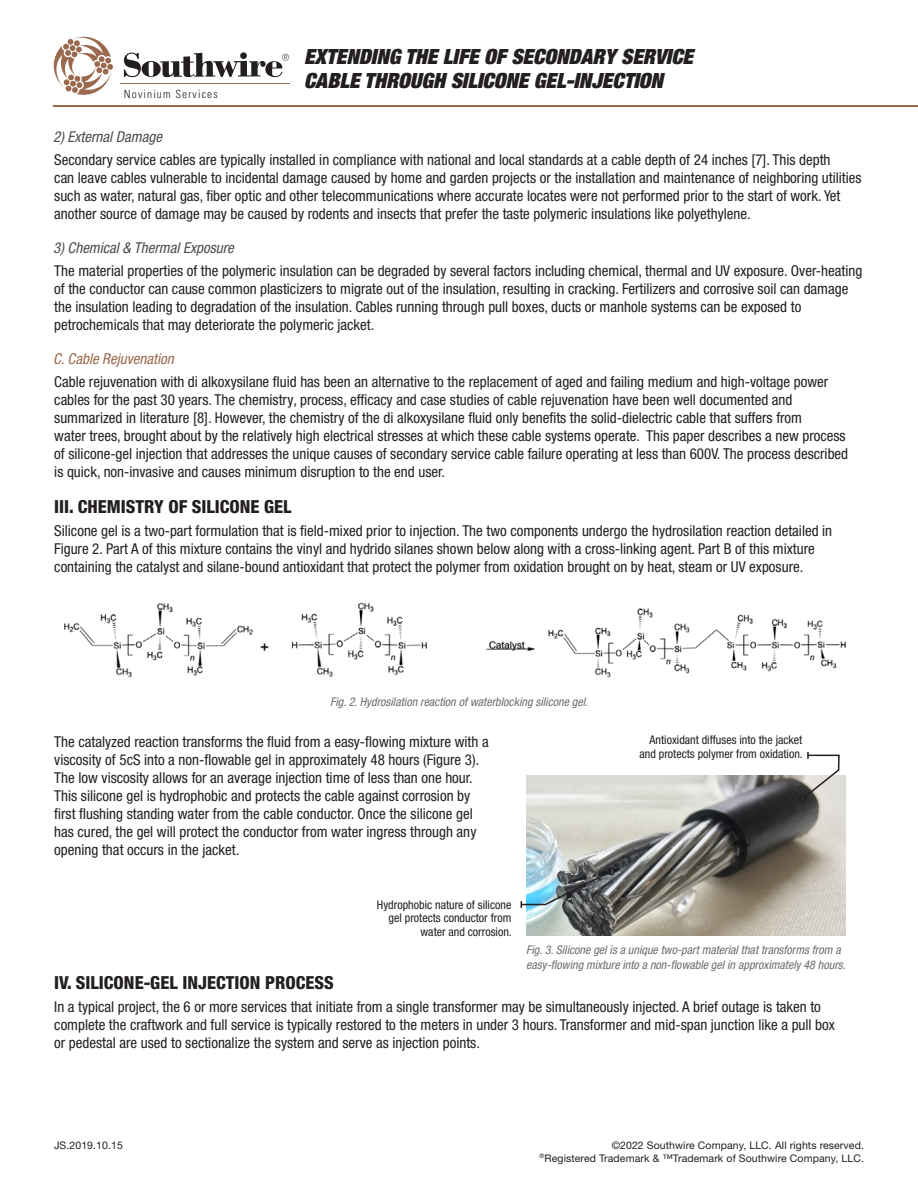
<style>
.page{position:relative;width:918px;height:1188px;background:#fff}
.page>*{position:absolute;margin:0;border:0;box-sizing:border-box;transform-origin:0 0}
.t1{font:italic 900 condensed 21px/24px "Helvetica Neue LT Pro";color:#231f20}
.t2{font:800 condensed 18px "Helvetica Neue LT Pro";color:#231f20}
.t3{font:condensed 15px/18px "Helvetica Neue LT Pro";color:#231f20}
.t4{font:italic condensed 15px "Helvetica Neue LT Pro";color:#4b4c4d}
.t5{font:italic condensed 15px "Helvetica Neue LT Pro";color:#9b694d}
.t6{font:italic condensed 12px/15px "Helvetica Neue LT Pro";color:#6c6d70}
.t7{font:condensed 12px "Helvetica Neue LT Pro";color:#231f20}
.t8{font:300 condensed 11.25px "Univers";letter-spacing:.1em;color:#231f20}
.t9{font:10.5px/12.6px "Helvetica Neue LT Pro";letter-spacing:.01em;color:#231f20;text-align:right}
</style>
<div class="page">
<hr style="left:54px;top:105px;width:864px;height:2px;background:#9b694d">
<svg style="left:124px;top:53px;width:165px;height:24px"></svg>
<svg style="left:54px;top:36px;width:59px;height:59px"></svg>
<hr style="left:121px;top:84px;width:169px;height:1px;background:#9b725f">
<img style="left:526px;top:776px;width:319px;height:160px">
<img style="left:64px;top:602px;width:782px;height:76px">
<svg style="left:803px;top:752px;width:37px;height:47px"></svg>
<div style="left:799px;top:795px;width:7px;height:8px;border:2px solid #231f20;border-radius:50%"></div>
<svg style="left:520px;top:871px;width:91px;height:37px"></svg>
<div style="left:607px;top:867px;width:8px;height:8px;border:2px solid #231f20;border-radius:50%"></div>
<p class="t8" style="left:124px;top:88px;width:95px">Novinium Services</p>
<p class="t4" style="left:53px;top:128px;width:110px">2) External Damage</p>
<p class="t1" style="left:304px;top:44px;width:391px">EXTENDING THE LIFE OF SECONDARY SERVICE<br>CABLE THROUGH SILICONE GEL-INJECTION</p>
<p class="t3" style="left:54px;top:150px;width:778px">Secondary service cables are typically installed in compliance with national and local standards at a cable depth of 24 inches [7]. This depth</p>
<p class="t3" style="left:54px;top:168px;width:809px">can leave cables vulnerable to incidental damage caused by home and garden projects or the installation and maintenance of neighboring utilities such as water, natural gas, fiber optic and other telecommunications where accurate locates were not performed prior to the start of work. Yet another source of damage may be caused by rodents and insects that prefer the taste polymeric insulations like polyethylene.</p>
<p class="t4" style="left:53px;top:239px;width:182px">3) Chemical &amp; Thermal Exposure</p>
<p class="t3" style="left:54px;top:261px;width:810px">The material properties of the polymeric insulation can be degraded by several factors including chemical, thermal and UV exposure. Over-heating of the conductor can cause common plasticizers to migrate out of the insulation, resulting in cracking. Fertilizers and corrosive soil can damage the insulation leading to degradation of the insulation. Cables running through pull boxes, ducts or manhole systems can be exposed to</p>
<p class="t3" style="left:54px;top:315px;width:322px">petrochemicals that may deteriorate the polymeric jacket.</p>
<p class="t5" style="left:53px;top:350px;width:122px">C. Cable Rejuvenation</p>
<p class="t3" style="left:54px;top:372px;width:776px">Cable rejuvenation with di alkoxysilane fluid has been an alternative to the replacement of aged and failing medium and high-voltage power</p>
<p class="t3" style="left:54px;top:390px;width:740px">cables for the past 30 years. The chemistry, process, efficacy and case studies of cable rejuvenation have been well documented and</p>
<p class="t3" style="left:54px;top:408px;width:749px">summarized in literature [8]. However, the chemistry of the di alkoxysilane fluid only benefits the solid-dielectric cable that suffers from</p>
<p class="t3" style="left:54px;top:426px;width:793px">water trees, brought about by the relatively high electrical stresses at which these cable systems operate. This paper describes a new process</p>
<p class="t3" style="left:54px;top:444px;width:795px">of silicone-gel injection that addresses the unique causes of secondary service cable failure operating at less than 600V. The process described</p>
<p class="t3" style="left:54px;top:462px;width:392px">is quick, non-invasive and causes minimum disruption to the end user.</p>
<p class="t2" style="left:54px;top:496px;width:239px">III. CHEMISTRY OF SILICONE GEL</p>
<p class="t3" style="left:54px;top:521px;width:779px">Silicone gel is a two-part formulation that is field-mixed prior to injection. The two components undergo the hydrosilation reaction detailed in</p>
<p class="t3" style="left:54px;top:539px;width:762px">Figure 2. Part A of this mixture contains the vinyl and hydrido silanes shown below along with a cross-linking agent. Part B of this mixture</p>
<p class="t3" style="left:54px;top:557px;width:751px">containing the catalyst and silane-bound antioxidant that protect the polymer from oxidation brought on by heat, steam or UV exposure.</p>
<p class="t6" style="left:330px;top:694px;width:259px">Fig. 2. Hydrosilation reaction of waterblocking silicone gel.</p>
<p class="t3" style="left:54px;top:733px;width:436px">The catalyzed reaction transforms the fluid from a easy-flowing mixture with a viscosity of 5cS into a non-flowable gel in approximately 48 hours (Figure 3).</p>
<p class="t3" style="left:54px;top:769px;width:420px">The low viscosity allows for an average injection time of less than one hour.</p>
<p class="t3" style="left:54px;top:787px;width:417px">This silicone gel is hydrophobic and protects the cable against corrosion by</p>
<p class="t3" style="left:54px;top:805px;width:420px">first flushing standing water from the cable conductor. Once the silicone gel</p>
<p class="t3" style="left:54px;top:823px;width:424px">has cured, the gel will protect the conductor from water ingress through any</p>
<p class="t3" style="left:54px;top:841px;width:187px">opening that occurs in the jacket.</p>
<p class="t7" style="left:377px;top:897px;width:136px">Hydrophobic nature of silicone</p>
<p class="t7" style="left:389px;top:911px;width:124px">gel protects conductor from</p>
<p class="t7" style="left:420px;top:924px;width:93px">water and corrosion.</p>
<p class="t7" style="left:650px;top:733px;width:154px">Antioxidant diffuses into the jacket</p>
<p class="t7" style="left:640px;top:747px;width:165px">and protects polymer from oxidation.</p>
<p class="t6" style="left:526px;top:942px;width:321px">Fig. 3. Silicone gel is a unique two-part material that transforms from a easy-flowing mixture into a non-flowable gel in approximately 48 hours.</p>
<p class="t3" style="left:54px;top:997px;width:768px">In a typical project, the 6 or more services that initiate from a single transformer may be simultaneously injected. A brief outage is taken to</p>
<p class="t3" style="left:54px;top:1015px;width:782px">complete the craftwork and full service is typically restored to the meters in under 3 hours. Transformer and mid-span junction like a pull box</p>
<p class="t3" style="left:54px;top:1033px;width:427px">or pedestal are used to sectionalize the system and serve as injection points.</p>
<p class="t2" style="left:54px;top:972px;width:281px">IV. SILICONE-GEL INJECTION PROCESS</p>
<p class="t9" style="left:54px;top:1139px;width:70px">JS.2019.10.15</p>
<p class="t9" style="left:540px;top:1139px;width:326px">©2022 Southwire Company, LLC. All rights reserved.<br><sup>®</sup>Registered Trademark &amp; ™Trademark of Southwire Company, LLC.</p>
</div>
